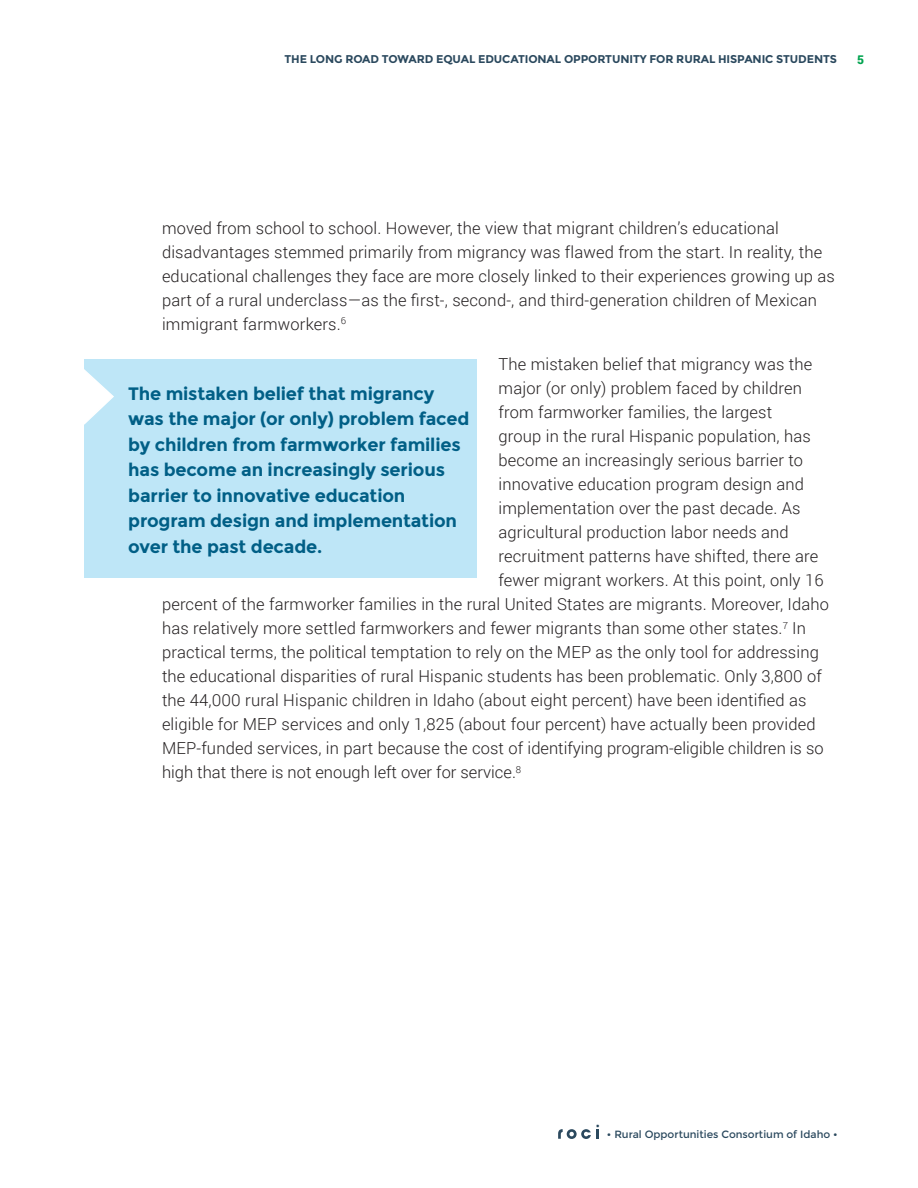
<style>
.page{position:relative;width:918px;height:1188px;background:#fff}
.page>*{position:absolute;margin:0;border:0;box-sizing:border-box;transform-origin:0 0}
.t1{font:700 18px/25.5px "Montserrat";letter-spacing:-.01em;color:#015f86}
.t2{font:300 16.5px/24px "Roboto";letter-spacing:.01em;color:#231f20}
.t3{font:900 12px "Roboto";color:#00a34f}
.t4{font:700 11.25px "Montserrat";letter-spacing:-.01em;color:#2b495e}
.t5{font:10.5px "Montserrat";color:#2b495e}
</style>
<div class="page">
<svg style="left:558px;top:1124px;width:41px;height:15px"></svg>
<div style="left:85px;top:360px;width:392px;height:218px;background:#bee6f7"></div>
<svg style="left:84px;top:366px;width:30px;height:60px"></svg>
<p class="t4" style="left:285px;top:53px;width:554px">THE LONG ROAD TOWARD EQUAL EDUCATIONAL OPPORTUNITY FOR RURAL HISPANIC STUDENTS</p>
<p class="t3" style="left:857px;top:51px;width:8px">5</p>
<p class="t2" style="left:162px;top:216px;width:674px">moved from school to school. However, the view that migrant children’s educational disadvantages stemmed primarily from migrancy was flawed from the start. In reality, the educational challenges they face are more closely linked to their experiences growing up as part of a rural underclass—as the first-, second-, and third-generation children of Mexican immigrant farmworkers.<sup>6</sup></p>
<p class="t2" style="left:499px;top:352px;width:315px">The mistaken belief that migrancy was the</p>
<p class="t2" style="left:499px;top:376px;width:305px">major (or only) problem faced by children</p>
<p class="t2" style="left:499px;top:400px;width:275px">from farmworker families, the largest</p>
<p class="t2" style="left:499px;top:424px;width:314px">group in the rural Hispanic population, has</p>
<p class="t2" style="left:499px;top:448px;width:306px">become an increasingly serious barrier to</p>
<p class="t2" style="left:499px;top:472px;width:307px">innovative education program design and</p>
<p class="t2" style="left:499px;top:496px;width:304px">implementation over the past decade. As</p>
<p class="t2" style="left:499px;top:520px;width:292px">agricultural production labor needs and</p>
<p class="t2" style="left:499px;top:544px;width:321px">recruitment patterns have shifted, there are</p>
<p class="t2" style="left:499px;top:568px;width:326px">fewer migrant workers. At this point, only 16</p>
<p class="t2" style="left:162px;top:592px;width:669px">percent of the farmworker families in the rural United States are migrants. Moreover, Idaho</p>
<p class="t2" style="left:162px;top:616px;width:646px">has relatively more settled farmworkers and fewer migrants than some other states.<sup>7</sup> In</p>
<p class="t2" style="left:162px;top:640px;width:659px">practical terms, the political temptation to rely on the MEP as the only tool for addressing</p>
<p class="t2" style="left:162px;top:664px;width:661px">the educational disparities of rural Hispanic students has been problematic. Only 3,800 of</p>
<p class="t2" style="left:162px;top:688px;width:646px">the 44,000 rural Hispanic children in Idaho (about eight percent) have been identified as</p>
<p class="t2" style="left:162px;top:712px;width:655px">eligible for MEP services and only 1,825 (about four percent) have actually been provided</p>
<p class="t2" style="left:162px;top:736px;width:663px">MEP-funded services, in part because the cost of identifying program-eligible children is so</p>
<p class="t2" style="left:162px;top:760px;width:361px">high that there is not enough left over for service.<sup>8</sup></p>
<p class="t1" style="left:128px;top:381px;width:343px">The mistaken belief that migrancy was the major (or only) problem faced by children from farmworker families has become an increasingly serious barrier to innovative education program design and implementation over the past decade.</p>
<p class="t5" style="left:607px;top:1128px;width:232px">• Rural Opportunities Consortium of Idaho •</p>
</div>
